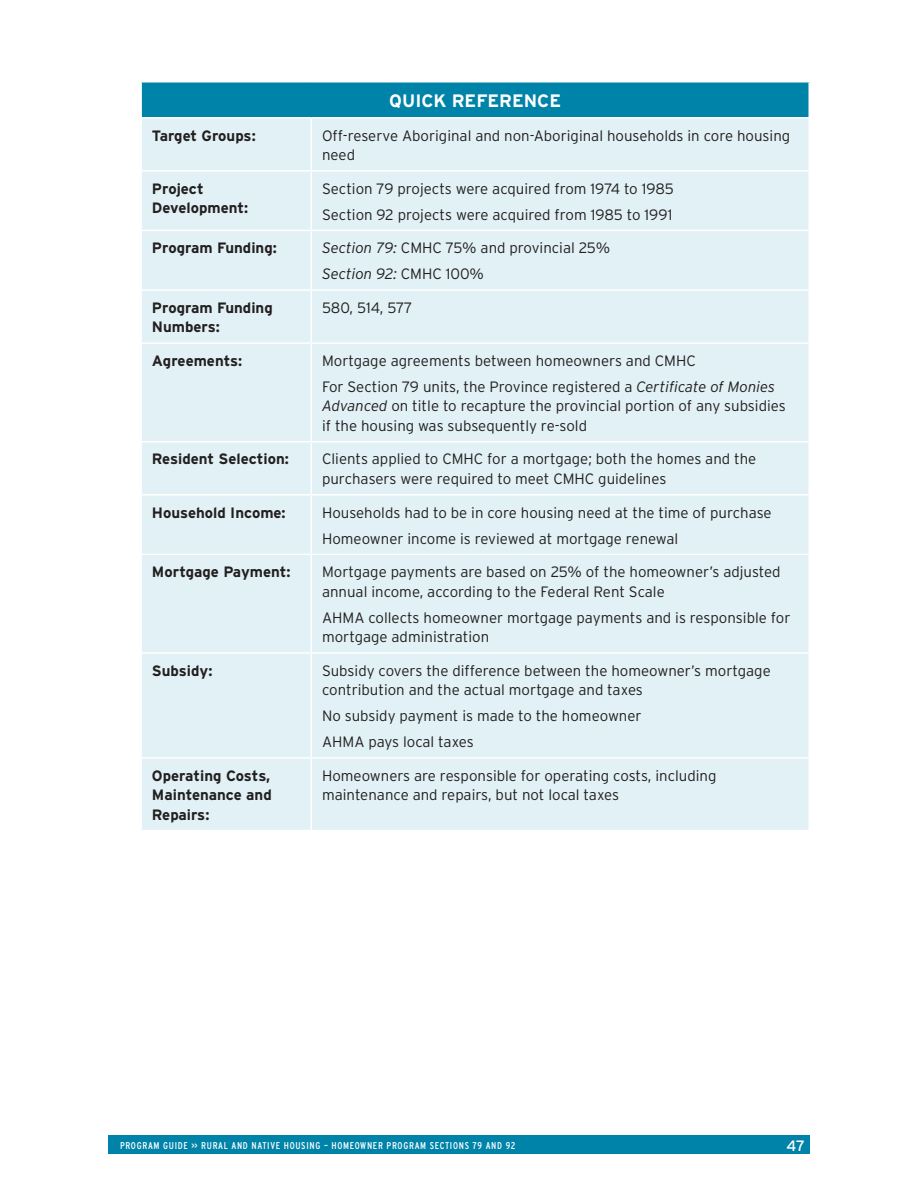
<style>
.page{position:relative;width:918px;height:1188px;background:#fff}
.page>*{position:absolute;margin:0;border:0;box-sizing:border-box;transform-origin:0 0}
.t1{font:700 18px "Interstate";color:#fff}
.t2{font:300 15px/19.5px "Interstate";color:#231f20}
.t3{font:700 15px/19.5px "Interstate";color:#231f20}
.t4{font:15px "Interstate";color:#fff}
.t5{font:condensed 9.9px "Interstate";letter-spacing:.07em;color:#fff}
.s1{font-style:italic}
</style>
<div class="page">
<div style="left:108px;top:1136px;width:702px;height:18px;background:#0083a9"></div>
<div style="left:141px;top:82px;width:668px;height:36px;background:#0083a9"></div>
<div style="left:142px;top:118px;width:667px;height:712px;background:#e1f1f5"></div>
<hr style="left:310px;top:119px;width:2px;height:51px;background:#fff">
<hr style="left:140px;top:170px;width:171px;height:2px;background:#fff">
<hr style="left:311px;top:170px;width:499px;height:2px;background:#fff">
<hr style="left:310px;top:172px;width:2px;height:58px;background:#fff">
<hr style="left:140px;top:230px;width:171px;height:1px;background:#fff">
<hr style="left:311px;top:230px;width:499px;height:1px;background:#fff">
<hr style="left:310px;top:231px;width:2px;height:58px;background:#fff">
<hr style="left:140px;top:289px;width:171px;height:2px;background:#fff">
<hr style="left:311px;top:289px;width:499px;height:2px;background:#fff">
<hr style="left:310px;top:291px;width:2px;height:51px;background:#fff">
<hr style="left:140px;top:342px;width:171px;height:2px;background:#fff">
<hr style="left:311px;top:342px;width:499px;height:2px;background:#fff">
<hr style="left:310px;top:344px;width:2px;height:97px;background:#fff">
<hr style="left:140px;top:441px;width:171px;height:1px;background:#fff">
<hr style="left:311px;top:441px;width:499px;height:1px;background:#fff">
<hr style="left:310px;top:442px;width:2px;height:52px;background:#fff">
<hr style="left:140px;top:494px;width:171px;height:2px;background:#fff">
<hr style="left:311px;top:494px;width:499px;height:2px;background:#fff">
<hr style="left:310px;top:496px;width:2px;height:58px;background:#fff">
<hr style="left:140px;top:554px;width:171px;height:1px;background:#fff">
<hr style="left:311px;top:554px;width:499px;height:1px;background:#fff">
<hr style="left:310px;top:555px;width:2px;height:97px;background:#fff">
<hr style="left:140px;top:652px;width:171px;height:2px;background:#fff">
<hr style="left:311px;top:652px;width:499px;height:2px;background:#fff">
<hr style="left:310px;top:654px;width:2px;height:103px;background:#fff">
<hr style="left:140px;top:757px;width:171px;height:2px;background:#fff">
<hr style="left:311px;top:757px;width:499px;height:2px;background:#fff">
<hr style="left:310px;top:759px;width:2px;height:71px;background:#fff">
<hr style="left:808px;top:119px;width:2px;height:51px;background:#fff">
<hr style="left:808px;top:172px;width:2px;height:58px;background:#fff">
<hr style="left:808px;top:231px;width:2px;height:58px;background:#fff">
<hr style="left:808px;top:291px;width:2px;height:51px;background:#fff">
<hr style="left:808px;top:344px;width:2px;height:97px;background:#fff">
<hr style="left:808px;top:442px;width:2px;height:52px;background:#fff">
<hr style="left:808px;top:496px;width:2px;height:58px;background:#fff">
<hr style="left:808px;top:555px;width:2px;height:97px;background:#fff">
<hr style="left:808px;top:654px;width:2px;height:103px;background:#fff">
<hr style="left:808px;top:759px;width:2px;height:71px;background:#fff">
<hr style="left:140px;top:82px;width:2px;height:35px;background:#fff">
<hr style="left:808px;top:82px;width:2px;height:35px;background:#fff">
<hr style="left:140px;top:117px;width:171px;height:1px;background:#fff">
<hr style="left:311px;top:117px;width:499px;height:1px;background:#fff">
<p class="t1" style="left:389px;top:90px;width:173px">QUICK REFERENCE</p>
<p class="t3" style="left:152px;top:125px;width:105px">Target Groups:</p>
<p class="t2" style="left:322px;top:125px;width:470px">Off-reserve Aboriginal and non-Aboriginal households in core housing need</p>
<p class="t3" style="left:152px;top:178px;width:98px">Project<br>Development:</p>
<p class="t2" style="left:322px;top:175px;width:353px;line-height:26px">Section 79 projects were acquired from 1974 to 1985<br>Section 92 projects were acquired from 1985 to 1991</p>
<p class="t3" style="left:152px;top:238px;width:126px">Program Funding:</p>
<p class="t2" style="left:322px;top:235px;width:290px;line-height:26px"><span class="s1">Section 79:</span> CMHC 75% and provincial 25%<br><span class="s1">Section 92:</span> CMHC 100%</p>
<p class="t3" style="left:152px;top:298px;width:122px">Program Funding<br>Numbers:</p>
<p class="t2" style="left:322px;top:298px;width:92px">580, 514, 577</p>
<p class="t3" style="left:152px;top:351px;width:92px">Agreements:</p>
<p class="t2" style="left:322px;top:348px;width:454px;line-height:26px">Mortgage agreements between homeowners and CMHC<br>For Section 79 units, the Province registered a <span class="s1">Certificate of Monies</span></p>
<p class="t2" style="left:322px;top:396px;width:465px"><span class="s1">Advanced</span> on title to recapture the provincial portion of any subsidies if the housing was subsequently re-sold</p>
<p class="t3" style="left:152px;top:449px;width:138px">Resident Selection:</p>
<p class="t2" style="left:322px;top:449px;width:436px">Clients applied to CMHC for a mortgage; both the homes and the purchasers were required to meet CMHC guidelines</p>
<p class="t3" style="left:152px;top:502px;width:135px">Household Income:</p>
<p class="t2" style="left:322px;top:499px;width:451px;line-height:26px">Households had to be in core housing need at the time of purchase<br>Homeowner income is reviewed at mortgage renewal</p>
<p class="t3" style="left:152px;top:562px;width:140px">Mortgage Payment:</p>
<p class="t2" style="left:322px;top:562px;width:460px">Mortgage payments are based on 25% of the homeowner’s adjusted annual income, according to the Federal Rent Scale</p>
<p class="t2" style="left:322px;top:607px;width:470px">AHMA collects homeowner mortgage payments and is responsible for mortgage administration</p>
<p class="t3" style="left:152px;top:661px;width:62px">Subsidy:</p>
<p class="t2" style="left:322px;top:661px;width:450px">Subsidy covers the difference between the homeowner’s mortgage contribution and the actual mortgage and taxes</p>
<p class="t2" style="left:322px;top:703px;width:321px;line-height:26px">No subsidy payment is made to the homeowner<br>AHMA pays local taxes</p>
<p class="t3" style="left:152px;top:766px;width:121px;text-align:justify">Operating Costs, Maintenance and Repairs:</p>
<p class="t2" style="left:322px;top:766px;width:396px">Homeowners are responsible for operating costs, including maintenance and repairs, but not local taxes</p>
<p class="t5" style="left:120px;top:1139px;width:397px">PROGRAM GUIDE &gt;&gt; RURAL AND NATIVE HOUSING – HOMEOWNER PROGRAM SECTIONS 79 AND 92</p>
<p class="t4" style="left:787px;top:1136px;width:20px">47</p>
</div>
